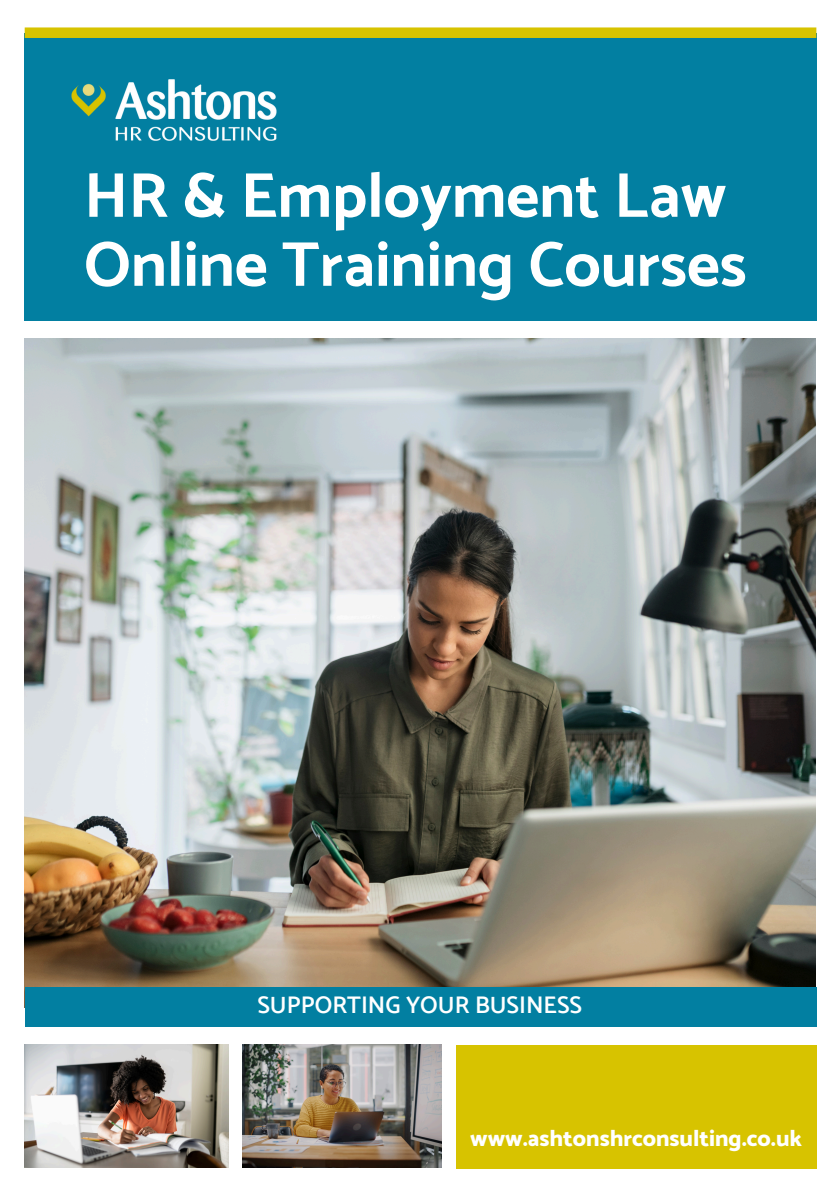
<style>
.page{position:relative;width:839px;height:1191px;background:#fff}
.page>*{position:absolute;margin:0;border:0;box-sizing:border-box;transform-origin:0 0}
.t1{font:700 63.8px/69px "Catamaran";color:#fff}
.t2{font:600 24px "Catamaran";color:#fff}
.t3{font:800 23px "Catamaran";color:#fff}
</style>
<div class="page">
<img style="left:242px;top:1045px;width:200px;height:123px">
<img style="left:25px;top:339px;width:790px;height:648px">
<div style="left:25px;top:33px;width:791px;height:288px;background:#027fa1"></div>
<div style="left:25px;top:27px;width:791px;height:11px;background:#d7c300"></div>
<div style="left:25px;top:987px;width:791px;height:40px;background:#027fa1"></div>
<div style="left:456px;top:1045px;width:360px;height:123px;background:#d7c300"></div>
<img style="left:25px;top:1045px;width:204px;height:123px">
<img style="left:71px;top:79px;width:206px;height:62px">
<h1 class="t1" style="left:84px;top:160px;width:664px">HR &amp; Employment Law<br>Online Training Courses</h1>
<p class="t2" style="left:257px;top:991px;width:326px">SUPPORTING YOUR BUSINESS</p>
<h2 class="t3" style="left:470px;top:1125px;width:333px">www.ashtonshrconsulting.co.uk</h2>
</div>
